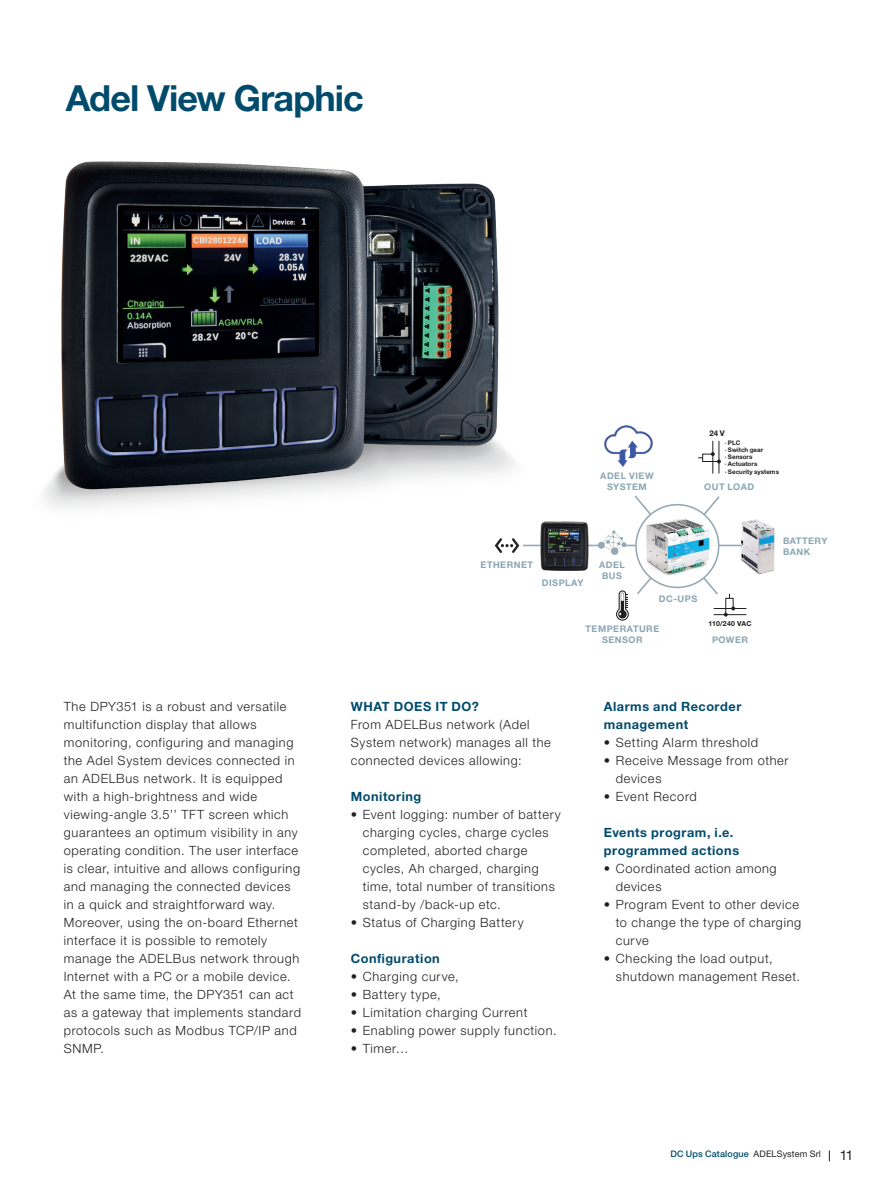
<style>
.page{position:relative;width:893px;height:1191px;background:#fff}
.page>*{position:absolute;margin:0;border:0;box-sizing:border-box;transform-origin:0 0}
.titoli_famiglie{font:700 36px "Helvetica Neue LT Std";letter-spacing:-.025em;color:#004b6c}
.t1{font:13.5px "Helvetica Neue LT Std";color:#231f20}
.testo_ita{font:300 12.75px/18px "Helvetica Neue LT Std";letter-spacing:.055em;color:#231f20}
.testo_ita-2{font:700 12.75px/18px "Helvetica Neue LT Std";letter-spacing:.04em;color:#004b6c}
.sotto_titoli{font:700 12.75px "Helvetica Neue LT Std";letter-spacing:.04em;color:#004b6c}
.schemi{font:700 9.15px/10.9px "Helvetica Neue LT Std";letter-spacing:.055em;color:#8ba6b3;text-align:center}
.t2{font:500 9px "Helvetica Neue LT Std";letter-spacing:.015em;color:#004b6c}
.dida_schema{font:700 7.8px "Helvetica Neue LT Std";color:#231f20}
.testo_ita-3{font:700 6.9px "Helvetica Neue LT Std";letter-spacing:.01em;color:#231f20}
.testo_ita-4{font:700 6.3px "Helvetica Neue LT Std";color:#231f20}
.s1{font-weight:400;color:#231f20}
</style>
<div class="page">
<img style="left:43px;top:161px;width:497px;height:386px">
<svg style="left:637px;top:576px;width:18px;height:19px"></svg>
<img style="left:740px;top:519px;width:35px;height:56px">
<img style="left:494px;top:535px;width:26px;height:18px">
<hr style="left:523px;top:544px;width:79px;height:2px;background:#95a9b4">
<img style="left:540px;top:521px;width:50px;height:50px">
<svg style="left:616px;top:590px;width:13px;height:30px"></svg>
<hr style="left:624px;top:544px;width:34px;height:2px;background:#95a9b4">
<hr style="left:716px;top:544px;width:26px;height:2px;background:#95a9b4">
<svg style="left:700px;top:496px;width:20px;height:19px"></svg>
<svg style="left:634px;top:495px;width:21px;height:20px"></svg>
<div style="left:636px;top:505px;width:83px;height:82px;background:#fff;border-radius:50%"></div>
<img style="left:644px;top:515px;width:68px;height:61px">
<div style="left:635px;top:504px;width:84px;height:84px;border:2px solid #95a9b4;border-radius:50%"></div>
<hr style="left:714px;top:614px;width:32px;height:1px;background:#231f20">
<hr style="left:714px;top:608px;width:32px;height:1px;background:#231f20">
<svg style="left:700px;top:574px;width:35px;height:42px"></svg>
<hr style="left:718px;top:441px;width:1px;height:32px;background:#231f20">
<hr style="left:712px;top:441px;width:1px;height:32px;background:#231f20">
<svg style="left:698px;top:452px;width:23px;height:11px"></svg>
<div style="left:611px;top:547px;width:7px;height:8px;background:#95a9b4;border-radius:50%"></div>
<div style="left:598px;top:542px;width:7px;height:7px;background:#95a9b4;border-radius:50%"></div>
<svg style="left:601px;top:530px;width:25px;height:21px"></svg>
<img style="left:604px;top:425px;width:49px;height:42px">
<p class="titoli_famiglie" style="left:66px;top:76px;width:299px">Adel View Graphic</p>
<p class="schemi" style="left:600px;top:470px;width:55px">ADEL VIEW<br>SYSTEM</p>
<p class="dida_schema" style="left:709px;top:429px;width:17px">24 V</p>
<p class="testo_ita-4" style="left:725px;top:439px;width:17px">· PLC</p>
<p class="testo_ita-4" style="left:725px;top:446px;width:40px">· Switch gear</p>
<p class="testo_ita-4" style="left:725px;top:453px;width:29px">· Sensors</p>
<p class="testo_ita-4" style="left:725px;top:460px;width:34px">· Actuators</p>
<p class="testo_ita-4" style="left:725px;top:467px;width:56px">· Security systems</p>
<p class="schemi" style="left:704px;top:481px;width:51px">OUT LOAD</p>
<p class="schemi" style="left:481px;top:558px;width:54px">ETHERNET</p>
<p class="schemi" style="left:542px;top:577px;width:43px">DISPLAY</p>
<p class="schemi" style="left:599px;top:559px;width:27px">ADEL</p>
<p class="schemi" style="left:602px;top:570px;width:21px">BUS</p>
<p class="schemi" style="left:659px;top:593px;width:40px">DC-UPS</p>
<p class="testo_ita-3" style="left:708px;top:619px;width:45px">110/240 VAC</p>
<p class="schemi" style="left:586px;top:623px;width:75px">TEMPERATURE<br>SENSOR</p>
<p class="schemi" style="left:712px;top:634px;width:38px">POWER</p>
<p class="schemi" style="left:783px;top:535px;width:46px">BATTERY</p>
<p class="schemi" style="left:783px;top:546px;width:29px">BANK</p>
<p class="testo_ita" style="left:64px;top:697px;width:239px">The DPY351 is a robust and versatile multifunction display that allows monitoring, configuring and managing the Adel System devices connected in an ADELBus network. It is equipped with a high-brightness and wide viewing-angle 3.5’’ TFT screen which guarantees an optimum visibility in any operating condition. The user interface is clear, intuitive and allows configuring and managing the connected devices in a quick and straightforward way.<br>Moreover, using the on-board Ethernet interface it is possible to remotely manage the ADELBus network through Internet with a PC or a mobile device.<br>At the same time, the DPY351 can act as a gateway that implements standard protocols such as Modbus TCP/IP and SNMP.</p>
<p class="sotto_titoli" style="left:351px;top:698px;width:130px">WHAT DOES IT DO?</p>
<p class="testo_ita" style="left:351px;top:715px;width:202px">From ADELBus network (Adel<br>System network) manages all the connected devices allowing:</p>
<p class="testo_ita-2" style="left:351px;top:787px;width:72px">Monitoring</p>
<p class="testo_ita" style="left:363px;top:805px;width:199px;text-indent:-12px">• Event logging: number of battery charging cycles, charge cycles completed, aborted charge cycles, Ah charged, charging time, total number of transitions stand-by /back-up etc.</p>
<p class="testo_ita" style="left:351px;top:913px;width:174px">• Status of Charging Battery</p>
<p class="testo_ita-2" style="left:351px;top:949px;width:91px">Configuration</p>
<p class="testo_ita" style="left:351px;top:967px;width:109px">• Charging curve,</p>
<p class="testo_ita" style="left:351px;top:985px;width:91px">• Battery type,</p>
<p class="testo_ita" style="left:351px;top:1003px;width:178px">• Limitation charging Current</p>
<p class="testo_ita" style="left:351px;top:1021px;width:207px">• Enabling power supply function.</p>
<p class="testo_ita" style="left:351px;top:1039px;width:59px">• Timer…</p>
<p class="testo_ita-2" style="left:604px;top:697px;width:139px">Alarms and Recorder management</p>
<p class="testo_ita" style="left:604px;top:733px;width:156px">• Setting Alarm threshold</p>
<p class="testo_ita" style="left:616px;top:751px;width:174px;text-indent:-12px">• Receive Message from other devices</p>
<p class="testo_ita" style="left:604px;top:787px;width:95px">• Event Record</p>
<p class="testo_ita-2" style="left:604px;top:823px;width:137px">Events program, i.e. programmed actions</p>
<p class="testo_ita" style="left:616px;top:859px;width:162px;text-indent:-12px">• Coordinated action among devices</p>
<p class="testo_ita" style="left:616px;top:895px;width:187px;text-indent:-12px">• Program Event to other device to change the type of charging curve</p>
<p class="testo_ita" style="left:616px;top:949px;width:186px;text-indent:-12px">• Checking the load output, shutdown management Reset.</p>
<p class="t2" style="left:670px;top:1148px;width:152px">DC Ups Catalogue <span class="s1">ADELSystem Srl</span></p>
<p class="t1" style="left:840px;top:1147px;width:15px">11</p>
</div>
